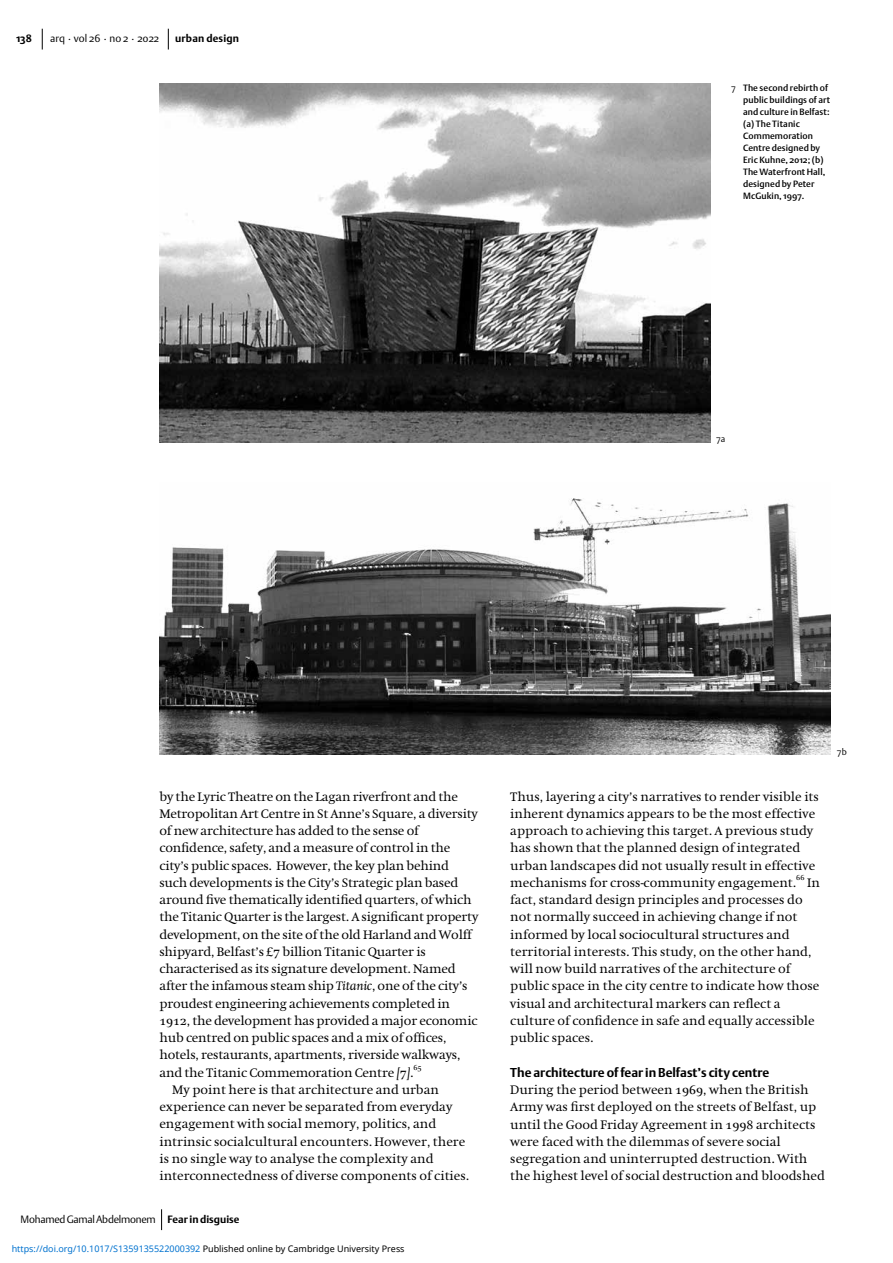
<style>
.page{position:relative;width:893px;height:1263px;background:#fff}
.page>*{position:absolute;margin:0;border:0;box-sizing:border-box;transform-origin:0 0}
.t1{font:12.75px/17.2px "Hollander";color:#000}
.t2{font:700 12.75px "DTL Argo ST";color:#000}
.t3{font:10.5px "DTL Argo ST Light";letter-spacing:-.02em;color:#000}
.t4{font:10.5px "DTL Argo ST Light";color:#000}
.t5{font:700 10.5px "DTL Argo ST";letter-spacing:.02em;color:#000}
.t6{font:9px/12px "DTL Argo ST Medium";letter-spacing:.01em;color:#000}
.t7{font:9px "Noto Sans";color:#0172cf}
.t8{font:9px "DTL Argo ST Light";color:#000}
.t9{font:7.65px "Hollander SC";color:#000}
.s1{font-family:"DTL Argo ST Light"}
.s2{font-family:"Hollander SC"}
.s3{font-style:italic}
.s4{font-family:"DTL Argo ST";font-weight:700}
.s5{color:#000}
</style>
<div class="page">
<svg style="left:42px;top:29px;width:1px;height:21px"></svg>
<svg style="left:168px;top:29px;width:1px;height:21px"></svg>
<svg style="left:161px;top:1209px;width:1px;height:21px"></svg>
<img style="left:159px;top:84px;width:551px;height:358px">
<img style="left:159px;top:498px;width:672px;height:257px">
<p class="t5" style="left:16px;top:32px;width:17px">138</p>
<p class="t5" style="left:175px;top:32px;width:66px">urban design</p>
<p class="t4" style="left:50px;top:32px;width:110px">arq . vol 26 . no 2 . 2022</p>
<p class="t6" style="left:743px;top:81px;width:89px;text-indent:-12px"><span class="s1">7</span> The second rebirth of public buildings of art and culture in Belfast: (a) The Titanic<br>Commemoration<br>Centre designed by<br>Eric Kuhne, 2012; (b)<br>The Waterfront Hall, designed by Peter<br>McGukin, 1997.</p>
<p class="t8" style="left:716px;top:434px;width:10px">7a</p>
<p class="t1" style="left:159px;top:788px;width:320px">by the Lyric Theatre on the Lagan riverfront and the Metropolitan Art Centre in St Anne’s Square, a diversity of new architecture has added to the sense of confidence, safety, and a measure of control in the city’s public spaces. However, the key plan behind such developments is the City’s Strategic plan based around five thematically identified quarters, of which the Titanic Quarter is the largest. A significant property development, on the site of the old Harland and Wolff shipyard, Belfast’s £<span class="s2">7</span> billion Titanic Quarter is characterised as its signature development. Named after the infamous steam ship <span class="s3">Titanic</span>, one of the city’s proudest engineering achievements completed in <span class="s2">1912</span>, the development has provided a major economic hub centred on public spaces and a mix of offices, hotels, restaurants, apartments, riverside walkways, and the Titanic Commemoration Centre <span class="s3">[</span><span class="s2">7</span><span class="s3">]</span>.</p>
<p class="t9" style="left:413px;top:1063px;width:10px">65</p>
<p class="t1" style="left:159px;top:1081px;width:311px;text-indent:13px">My point here is that architecture and urban experience can never be separated from everyday engagement with social memory, politics, and intrinsic socialcultural encounters. However, there is no single way to analyse the complexity and interconnectedness of diverse components of cities.</p>
<p class="t3" style="left:21px;top:1212px;width:220px">Mohamed Gamal Abdelmonem <span class="s4">Fear in disguise</span></p>
<p class="t7" style="left:12px;top:1243px;width:394px">https://doi.org/10.1017/S1359135522000392 <span class="s5">Published online by Cambridge University Press</span></p>
<p class="t8" style="left:837px;top:746px;width:11px">7b</p>
<p class="t1" style="left:510px;top:788px;width:310px">Thus, layering a city’s narratives to render visible its inherent dynamics appears to be the most effective approach to achieving this target. A previous study has shown that the planned design of integrated urban landscapes did not usually result in effective mechanisms for cross-community engagement.</p>
<p class="t9" style="left:796px;top:873px;width:10px">66</p>
<p class="t1" style="left:807px;top:874px;width:14px">In</p>
<p class="t1" style="left:510px;top:891px;width:311px">fact, standard design principles and processes do not normally succeed in achieving change if not informed by local sociocultural structures and territorial interests. This study, on the other hand, will now build narratives of the architecture of public space in the city centre to indicate how those visual and architectural markers can reflect a culture of confidence in safe and equally accessible public spaces.</p>
<p class="t2" style="left:510px;top:1065px;width:261px">The architecture of fear in Belfast’s city centre</p>
<p class="t1" style="left:510px;top:1081px;width:316px">During the period between <span class="s2">1969</span>, when the British Army was first deployed on the streets of Belfast, up until the Good Friday Agreement in <span class="s2">1998</span> architects were faced with the dilemmas of severe social segregation and uninterrupted destruction. With the highest level of social destruction and bloodshed</p>
</div>
